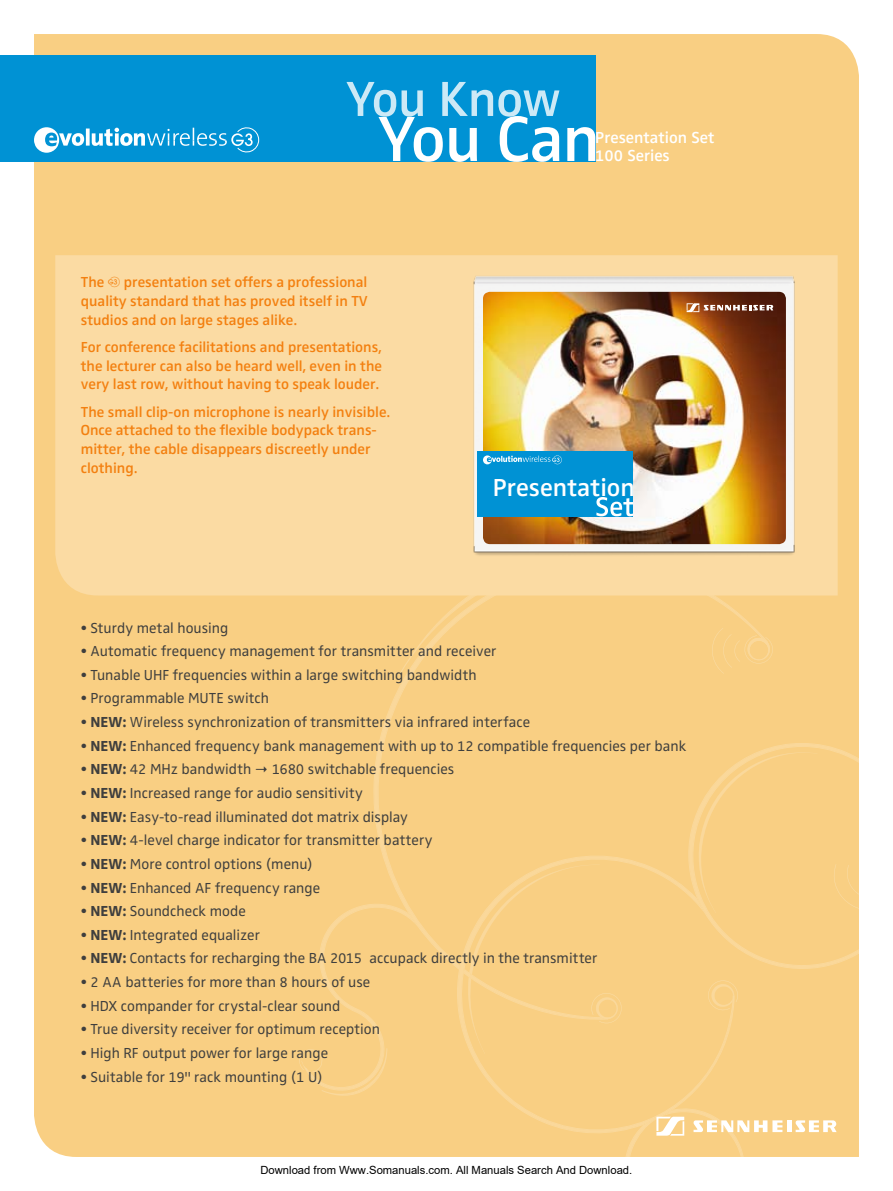
<style>
.page{position:relative;width:893px;height:1191px;background:#fff}
.page>*{position:absolute;margin:0;border:0;box-sizing:border-box;transform-origin:0 0}
.t1{font:600 66px "Sennheiser";letter-spacing:-.02em;color:#fff}
.t2{font:600 51px "Sennheiser";letter-spacing:-.015em;color:#cce9f6}
.t3{font:600 25.5px "Sennheiser";color:#fff}
.t4{font:600 16.5px/18px "Sennheiser";color:#fff}
.t5{font:15px "Sennheiser";letter-spacing:.005em;color:#3f3f3e}
.t6{font:600 15px/18.8px "Sennheiser";color:#f38010;text-align:justify}
.t7{font:11.25px "Arial";color:#000}
.s1{font-family:"Sennheiser Logo G3";font-weight:400}
.s2{font-weight:700}
</style>
<div class="page">
<div style="left:34px;top:34px;width:825px;height:1123px;background:#f9cf83"></div>
<div style="left:299px;top:628px;width:560px;height:529px;background:#f9cf83"></div>
<div style="left:369px;top:595px;width:399px;height:425px;background:#f9cf83"></div>
<svg style="left:746px;top:637px;width:25px;height:24px"></svg>
<div style="left:455px;top:836px;width:280px;height:315px;background:#f9cf83"></div>
<div style="left:686px;top:727px;width:173px;height:355px;background:#f9cf83"></div>
<div style="left:55px;top:255px;width:783px;height:340px;background:#fbdba3"></div>
<div style="left:0;top:55px;width:595px;height:107px;background:#0092d4"></div>
<svg style="left:34px;top:127px;width:225px;height:26px"></svg>
<hr style="left:787px;top:1120px;width:4px;height:12px;background:#fff">
<svg style="left:623px;top:1107px;width:159px;height:50px;background:#f9d592"></svg>
<svg style="left:795px;top:1120px;width:42px;height:12px"></svg>
<img style="left:455px;top:274px;width:357px;height:282px">
<img style="left:483px;top:292px;width:303px;height:252px">
<div style="left:477px;top:451px;width:156px;height:65px;background:#0092d4"></div>
<svg style="left:483px;top:455px;width:79px;height:9px"></svg>
<svg style="left:687px;top:303px;width:86px;height:9px"></svg>
<svg style="left:596px;top:497px;width:37px;height:19px"></svg>
<svg style="left:256px;top:766px;width:11px;height:6px"></svg>
<h2 class="t2" style="left:346px;top:69px;width:216px">You Know</h2>
<h1 class="t1" style="left:378px;top:101px;width:224px">You Can</h1>
<p class="t4" style="left:595px;top:128px;width:121px">Presentation Set<br>100 Series</p>
<p class="t6" style="left:81px;top:272px;width:289px">The <span class="s1">g</span> presentation set offers a professional quality standard that has proved itself in TV studios and on large stages alike.</p>
<p class="t6" style="left:81px;top:337px;width:303px">For conference facilitations and presentations, the lecturer can also be heard well, even in the very last row, without having to speak louder.</p>
<p class="t6" style="left:81px;top:402px;width:311px;text-align:left">The small clip-on microphone is nearly invisible.<br>Once attached to the flexible bodypack trans&shy;mitter, the cable disappears discreetly under clothing.</p>
<h3 class="t3" style="left:493px;top:472px;width:143px">Presentation</h3>
<p class="t5" style="left:81px;top:619px;width:149px">• Sturdy metal housing</p>
<p class="t5" style="left:81px;top:642px;width:417px">• Automatic frequency management for transmitter and receiver</p>
<p class="t5" style="left:81px;top:666px;width:397px">• Tunable UHF frequencies within a large switching bandwidth</p>
<p class="t5" style="left:81px;top:690px;width:190px">• Programmable MUTE switch</p>
<p class="t5" style="left:81px;top:713px;width:451px">• <span class="s2">NEW:</span> Wireless synchronization of transmitters via infrared interface</p>
<p class="t5" style="left:81px;top:737px;width:607px">• <span class="s2">NEW:</span> Enhanced frequency bank management with up to 12 compatible frequencies per bank</p>
<p class="t5" style="left:81px;top:760px;width:172px">• <span class="s2">NEW:</span> 42 MHz bandwidth</p>
<p class="t5" style="left:272px;top:760px;width:184px">1680 switchable frequencies</p>
<p class="t5" style="left:81px;top:784px;width:284px">• <span class="s2">NEW:</span> Increased range for audio sensitivity</p>
<p class="t5" style="left:81px;top:808px;width:329px">• <span class="s2">NEW:</span> Easy-to-read illuminated dot matrix display</p>
<p class="t5" style="left:81px;top:831px;width:353px">• <span class="s2">NEW:</span> 4-level charge indicator for transmitter battery</p>
<p class="t5" style="left:81px;top:855px;width:234px">• <span class="s2">NEW:</span> More control options (menu)</p>
<p class="t5" style="left:81px;top:879px;width:241px">• <span class="s2">NEW:</span> Enhanced AF frequency range</p>
<p class="t5" style="left:81px;top:902px;width:167px">• <span class="s2">NEW:</span> Soundcheck mode</p>
<p class="t5" style="left:81px;top:926px;width:181px">• <span class="s2">NEW:</span> Integrated equalizer</p>
<p class="t5" style="left:81px;top:949px;width:518px">• <span class="s2">NEW:</span> Contacts for recharging the BA 2015 accupack directly in the transmitter</p>
<p class="t5" style="left:81px;top:973px;width:291px">• 2 AA batteries for more than 8 hours of use</p>
<p class="t5" style="left:81px;top:997px;width:261px">• HDX compander for crystal-clear sound</p>
<p class="t5" style="left:81px;top:1020px;width:301px">• True diversity receiver for optimum reception</p>
<p class="t5" style="left:81px;top:1044px;width:249px">• High RF output power for large range</p>
<p class="t5" style="left:81px;top:1068px;width:243px">• Suitable for 19" rack mounting (1 U)</p>
<p class="t7" style="left:260px;top:1163px;width:373px">Download from Www.Somanuals.com. All Manuals Search And Download.</p>
</div>
